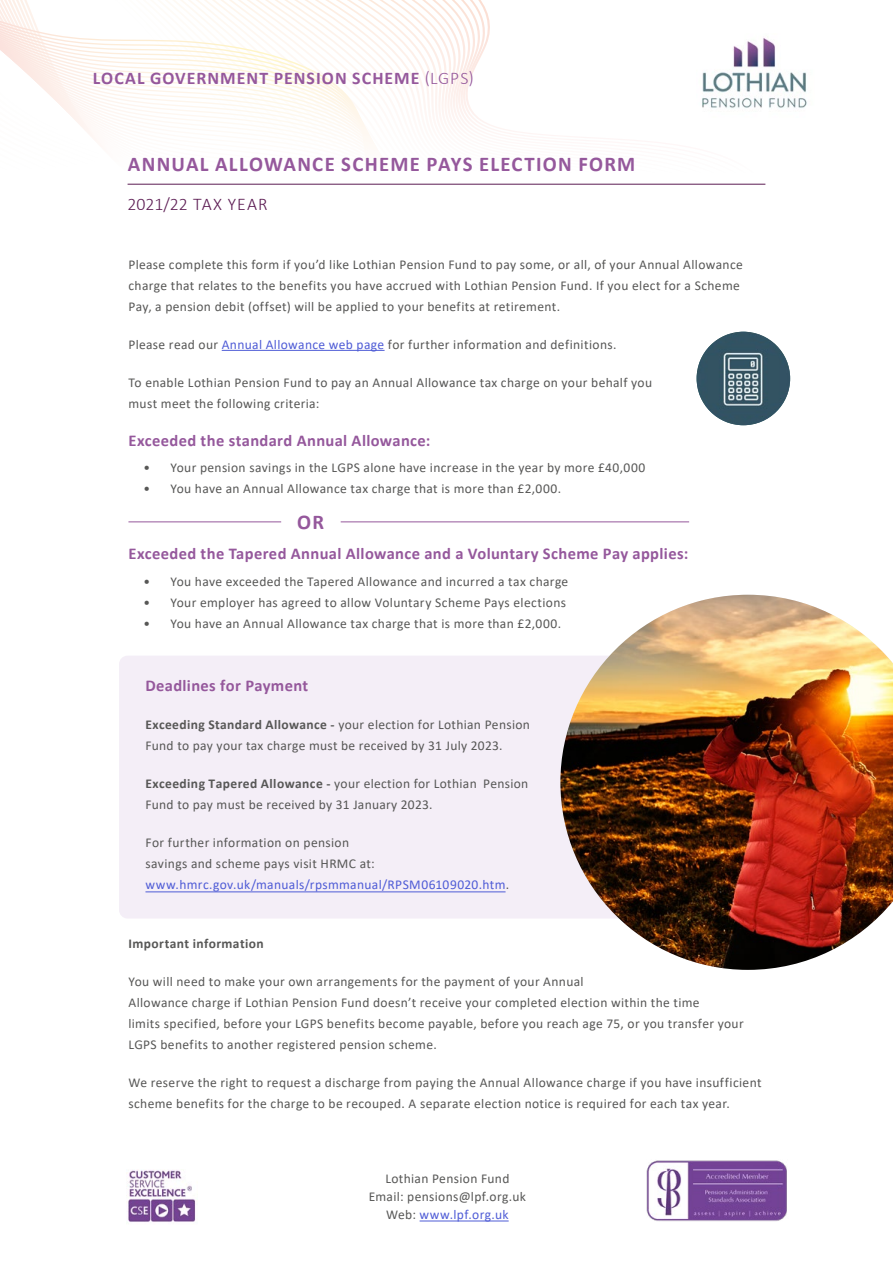
<style>
.page{position:relative;width:893px;height:1263px;background:#fff}
.page>*{position:absolute;margin:0;border:0;box-sizing:border-box;transform-origin:0 0}
.Heading_H1{font:700 21px "Calibri";letter-spacing:.06em;color:#95589c}
.t1{font:700 17.85px "Calibri";letter-spacing:.06em;color:#95589c}
.Paragraph_Style_1{font:300 17.85px "Calibri";color:#5c1c53}
.Heading_H1-2{font:700 16.5px "Calibri";letter-spacing:.02em;color:#95589c}
.Paragraph_Style_1-2{font:700 16.5px "Calibri";letter-spacing:.02em;color:#95589c}
.Paragraph_Style_1-3{font:13.5px/21px "Calibri";letter-spacing:.025em;color:#575756}
.Paragraph_Style_1-4{font:700 13.5px "Calibri";letter-spacing:.03em;color:#575756}
.s1{font-weight:300}
.s2{color:#4f5cd6}
.s3{font-weight:700}
</style>
<div class="page">
<svg style="left:0;top:0;width:524px;height:142px"></svg>
<img style="left:702px;top:36px;width:105px;height:72px">
<div style="left:119px;top:656px;width:521px;height:262px;background:#f4eef7;border-radius:9px"></div>
<hr style="left:128px;top:184px;width:637px;height:1px;background:#5c1c53">
<hr style="left:222px;top:350px;width:163px;height:1px;background:#4f5cd6">
<hr style="left:128px;top:521px;width:153px;height:1px;background:#95589c">
<hr style="left:341px;top:521px;width:348px;height:1px;background:#95589c">
<img style="left:697px;top:332px;width:93px;height:93px;border-radius:47px">
<img style="left:560px;top:595px;width:333px;height:375px">
<img style="left:128px;top:1170px;width:68px;height:52px">
<img style="left:647px;top:1160px;width:140px;height:62px">
<hr style="left:420px;top:1220px;width:89px;height:1px;background:#4f5cd6">
<hr style="left:145px;top:891px;width:361px;height:1px;background:#4f5cd6">
<h2 class="t1" style="left:93px;top:65px;width:382px">LOCAL GOVERNMENT PENSION SCHEME <span class="s1">(LGPS)</span></h2>
<p class="Heading_H1" style="left:128px;top:149px;width:509px">ANNUAL ALLOWANCE SCHEME PAYS ELECTION FORM</p>
<p class="Paragraph_Style_1" style="left:128px;top:193px;width:142px">2021/22 TAX YEAR</p>
<p class="Paragraph_Style_1-3" style="left:128px;top:253px;width:616px">Please complete this form if you’d like Lothian Pension Fund to pay some, or all, of your Annual Allowance charge that relates to the benefits you have accrued with Lothian Pension Fund. If you elect for a Scheme<br>Pay, a pension debit (offset) will be applied to your benefits at retirement.</p>
<p class="Paragraph_Style_1-3" style="left:128px;top:333px;width:490px">Please read our <span class="s2">Annual Allowance web page</span> for further information and definitions.</p>
<p class="Paragraph_Style_1-3" style="left:128px;top:371px;width:525px">To enable Lothian Pension Fund to pay an Annual Allowance tax charge on your behalf you must meet the following criteria:</p>
<p class="Paragraph_Style_1-2" style="left:128px;top:429px;width:304px">Exceeded the standard Annual Allowance:</p>
<p class="Paragraph_Style_1-3" style="left:143px;top:456px;width:503px">• Your pension savings in the LGPS alone have increase in the year by more £40,000</p>
<p class="Paragraph_Style_1-3" style="left:143px;top:477px;width:419px">• You have an Annual Allowance tax charge that is more than £2,000.</p>
<p class="Heading_H1" style="left:297px;top:507px;width:28px">OR</p>
<p class="Heading_H1-2" style="left:128px;top:542px;width:561px">Exceeded the Tapered Annual Allowance and a Voluntary Scheme Pay applies:</p>
<p class="Paragraph_Style_1-3" style="left:143px;top:570px;width:426px">• You have exceeded the Tapered Allowance and incurred a tax charge</p>
<p class="Paragraph_Style_1-3" style="left:143px;top:591px;width:424px">• Your employer has agreed to allow Voluntary Scheme Pays elections</p>
<p class="Paragraph_Style_1-3" style="left:143px;top:612px;width:419px">• You have an Annual Allowance tax charge that is more than £2,000.</p>
<p class="Paragraph_Style_1-2" style="left:145px;top:674px;width:164px">Deadlines for Payment</p>
<p class="Paragraph_Style_1-3" style="left:145px;top:714px;width:386px"><span class="s3">Exceeding Standard Allowance -</span> your election for Lothian Pension<br>Fund to pay your tax charge must be received by 31 July 2023.</p>
<p class="Paragraph_Style_1-3" style="left:145px;top:773px;width:384px"><span class="s3">Exceeding Tapered Allowance -</span> your election for Lothian Pension<br>Fund to pay must be received by 31 January 2023.</p>
<p class="Paragraph_Style_1-3" style="left:145px;top:832px;width:365px">For further information on pension<br>savings and scheme pays visit HRMC at: <span class="s2">www.hmrc.gov.uk/manuals/rpsmmanual/RPSM06109020.htm</span>.</p>
<p class="Paragraph_Style_1-4" style="left:128px;top:934px;width:137px">Important information</p>
<p class="Paragraph_Style_1-3" style="left:128px;top:971px;width:617px">You will need to make your own arrangements for the payment of your Annual<br>Allowance charge if Lothian Pension Fund doesn’t receive your completed election within the time<br>limits specified, before your LGPS benefits become payable, before you reach age 75, or you transfer your LGPS benefits to another registered pension scheme.</p>
<p class="Paragraph_Style_1-3" style="left:128px;top:1072px;width:635px">We reserve the right to request a discharge from paying the Annual Allowance charge if you have insufficient scheme benefits for the charge to be recouped. A separate election notice is required for each tax year.</p>
<p class="Paragraph_Style_1-3" style="left:369px;top:1169px;width:159px;line-height:18px;text-align:center">Lothian Pension Fund<br>Email: pensions@lpf.org.uk<br>Web: <span class="s2">www.lpf.org.uk</span></p>
</div>
